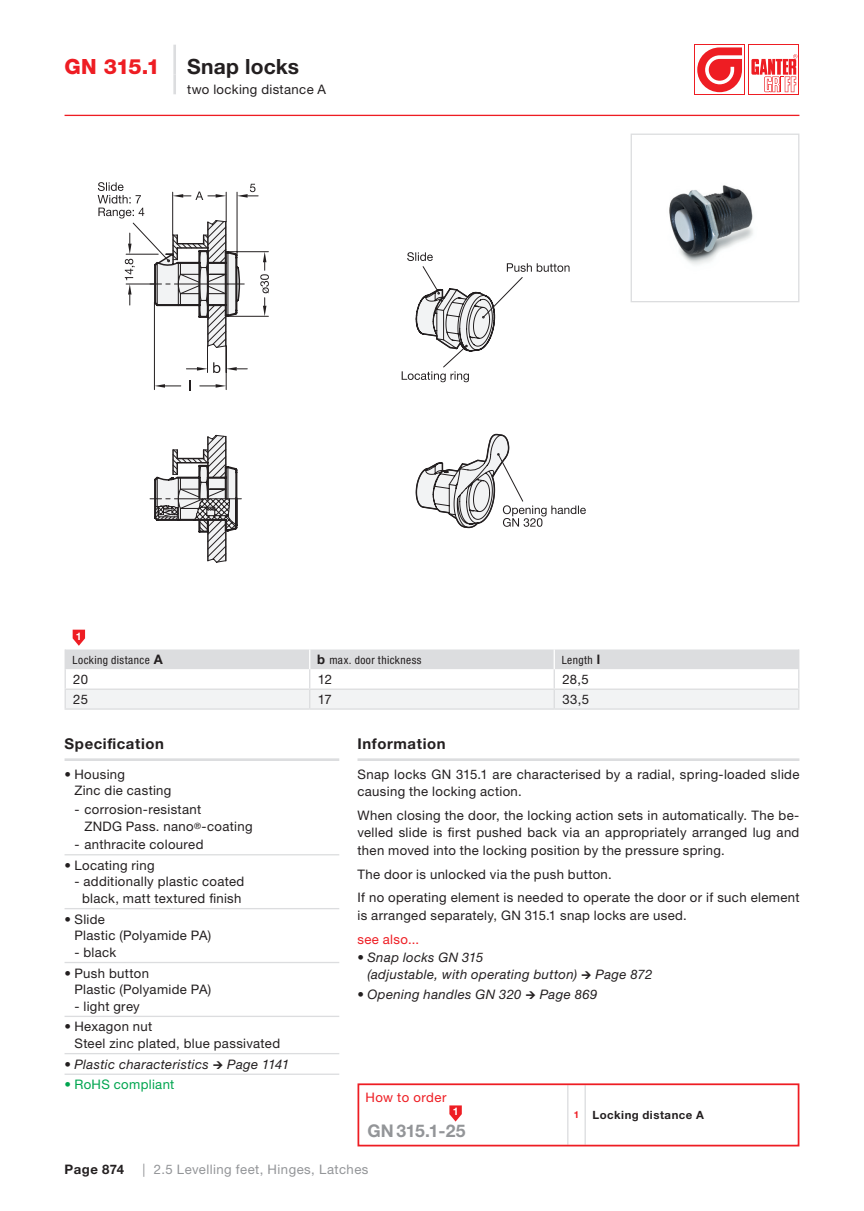
<style>
.page{position:relative;width:864px;height:1211px;background:#fff}
.page>*{position:absolute;margin:0;border:0;box-sizing:border-box;transform-origin:0 0}
.t1{font:700 21px "Helvetica Neue LTW1 G";letter-spacing:.01em;color:#231f20}
.t2{font:800 21px "Helvetica Neue LT Pro";color:#ee1d23}
.t3{font:700 17.5px "Helvetica Neue LTW1 G";color:#939598}
.t4{font:700 14.88px "Helvetica Neue LTW1 G";letter-spacing:.04em;color:#231f20}
.t5{font:13.12px/16.6px "Helvetica Neue LTW1 G";letter-spacing:.025em;color:#231f20}
.t6{font:italic 13.12px/16.6px "Helvetica Neue LTW1 G";letter-spacing:.03em;color:#231f20}
.t7{font:13.12px "Helvetica Neue LTW1 G";letter-spacing:.035em;color:#939598}
.t8{font:13.12px "Helvetica Neue LTW1 G";letter-spacing:.03em;color:#ee1d23}
.t9{font:13.12px "Helvetica Neue LTW1 G";letter-spacing:.025em;color:#00a54f}
.t10{font:700 13.12px "Helvetica Neue LTW1 G";letter-spacing:.035em;color:#231f20}
.t11{font:condensed 11.38px "Helvetica Neue LT Pro";letter-spacing:.035em;color:#231f20}
.t12{font:700 11.38px "Helvetica Neue LTW1 G";letter-spacing:.045em;color:#231f20}
.t13{font:700 10.5px "Helvetica Neue LTW1 G";color:#fff}
.s1{font-family:"Helvetica Neue LTW1 G";font-weight:700;font-stretch:normal;font-size:13.12px}
.s2{font-family:"Helvetica Neue LT Pro"}
.s3{font-size:9.62px;color:#ee1d23}
</style>
<div class="page">
<hr style="left:64px;top:115px;width:735px;height:1px;background:#ee1d23">
<svg style="left:694px;top:44px;width:50px;height:51px"></svg>
<div style="left:694px;top:45px;width:49px;height:49px;background:#fff"></div>
<svg style="left:697px;top:47px;width:44px;height:45px"></svg>
<div style="left:748px;top:44px;width:50px;height:51px;background:#ee1d23"></div>
<div style="left:749px;top:45px;width:49px;height:49px;background:#fff"></div>
<svg style="left:751px;top:54px;width:46px;height:38px"></svg>
<svg style="left:125px;top:244px;width:10px;height:50px"></svg>
<svg style="left:98px;top:182px;width:46px;height:36px"></svg>
<svg style="left:510px;top:476px;width:75px;height:51px"></svg>
<svg style="left:195px;top:191px;width:8px;height:9px"></svg>
<svg style="left:237px;top:184px;width:18px;height:14px"></svg>
<svg style="left:510px;top:263px;width:59px;height:9px"></svg>
<svg style="left:244px;top:251px;width:266px;height:278px"></svg>
<svg style="left:150px;top:219px;width:94px;height:344px"></svg>
<svg style="left:64px;top:629px;width:735px;height:80px"></svg>
<hr style="left:357px;top:758px;width:442px;height:3px;background:#dcdddf">
<hr style="left:173px;top:45px;width:3px;height:29px;background:#dcdddf">
<hr style="left:173px;top:74px;width:3px;height:20px;background:#dcdddf">
<hr style="left:567px;top:1085px;width:1px;height:59px;background:#dcdddf">
<hr style="left:584px;top:1085px;width:1px;height:59px;background:#dcdddf">
<div style="left:357px;top:1083px;width:442px;height:63px;border:2px solid #ee1d23"></div>
<svg style="left:449px;top:1105px;width:12px;height:16px"></svg>
<img style="left:669px;top:185px;width:84px;height:80px">
<div style="left:630px;top:134px;width:169px;height:168px;border:1px solid #dcdddf"></div>
<hr style="left:64px;top:854px;width:275px;height:1px;background:#dcdddf">
<hr style="left:64px;top:908px;width:275px;height:1px;background:#dcdddf">
<hr style="left:64px;top:961px;width:275px;height:2px;background:#dcdddf">
<hr style="left:64px;top:1015px;width:275px;height:2px;background:#dcdddf">
<hr style="left:64px;top:1052px;width:275px;height:2px;background:#dcdddf">
<hr style="left:64px;top:1073px;width:275px;height:1px;background:#dcdddf">
<hr style="left:64px;top:758px;width:275px;height:3px;background:#dcdddf">
<h1 class="t2" style="left:64px;top:54px;width:97px">GN 315.1</h1>
<h1 class="t1" style="left:187px;top:54px;width:114px">Snap locks</h1>
<p class="t5" style="left:187px;top:81px;width:140px">two locking distance A</p>
<p class="t13" style="left:76px;top:629px;width:7px">1</p>
<p class="t11" style="left:73px;top:653px;width:92px">Locking distance <span class="s1">A</span></p>
<p class="t11" style="left:317px;top:653px;width:106px"><span class="s1">b</span> max. door thickness</p>
<p class="t11" style="left:561px;top:653px;width:40px">Length <span class="s1">l</span></p>
<p class="t5" style="left:73px;top:671px;width:16px">20</p>
<p class="t5" style="left:318px;top:671px;width:16px">12</p>
<p class="t5" style="left:562px;top:671px;width:28px">28,5</p>
<p class="t5" style="left:73px;top:690px;width:16px">25</p>
<p class="t5" style="left:318px;top:690px;width:16px">17</p>
<p class="t5" style="left:562px;top:690px;width:28px">33,5</p>
<p class="t4" style="left:64px;top:735px;width:101px">Specification</p>
<p class="t5" style="left:74px;top:765px;width:98px;text-indent:-10px">• Housing<br>Zinc die casting</p>
<p class="t5" style="left:84px;top:800px;width:170px;text-indent:-10px"><span class="s2">-</span> corrosion-resistant<br>ZNDG Pass. nano<sup>®</sup>-coating</p>
<p class="t5" style="left:74px;top:836px;width:130px"><span class="s2">-</span> anthracite coloured</p>
<p class="t5" style="left:64px;top:856px;width:92px">• Locating ring</p>
<p class="t5" style="left:74px;top:873px;width:171px;text-align:center">- additionally plastic coated black, matt textured finish</p>
<p class="t5" style="left:74px;top:910px;width:138px;text-indent:-10px">• Slide<br>Plastic (Polyamide PA)</p>
<p class="t5" style="left:74px;top:943px;width:43px">- black</p>
<p class="t5" style="left:74px;top:964px;width:138px;text-indent:-10px">• Push button<br>Plastic (Polyamide PA)</p>
<p class="t5" style="left:74px;top:997px;width:67px">- light grey</p>
<p class="t5" style="left:74px;top:1018px;width:207px;text-indent:-10px">• Hexagon nut<br>Steel zinc plated, blue passivated</p>
<p class="t6" style="left:64px;top:1055px;width:226px">• Plastic characteristics → Page 1141</p>
<p class="t9" style="left:64px;top:1076px;width:111px">• RoHS compliant</p>
<p class="t4" style="left:357px;top:735px;width:89px">Information</p>
<p class="t5" style="left:357px;top:765px;width:443px;line-height:17.5px">Snap locks GN 315.1 are characterised by a radial, spring-loaded slide causing the locking action.</p>
<p class="t5" style="left:357px;top:806px;width:443px;line-height:17.5px;text-align:justify">When closing the door, the locking action sets in automatically. The be&shy;velled slide is first pushed back via an appropriately arranged lug and then moved into the locking position by the pressure spring.</p>
<p class="t5" style="left:357px;top:862px;width:443px;line-height:23.6px">The door is unlocked via the push button.<br>If no operating element is needed to operate the door or if such element</p>
<p class="t5" style="left:357px;top:906px;width:331px">is arranged separately, GN 315.1 snap locks are used.</p>
<p class="t8" style="left:357px;top:930px;width:63px">see also...</p>
<p class="t6" style="left:367px;top:949px;width:286px;text-indent:-10px">• Snap locks GN 315<br>(adjustable, with operating button) → Page 872</p>
<p class="t6" style="left:357px;top:986px;width:241px">• Opening handles GN 320 → Page 869</p>
<p class="t8" style="left:365px;top:1089px;width:83px">How to order</p>
<p class="t13" style="left:452px;top:1105px;width:7px">1</p>
<h2 class="t3" style="left:367px;top:1119px;width:100px">GN 315.1-25</h2>
<p class="t12" style="left:573px;top:1107px;width:131px"><span class="s3">1</span> Locking distance A</p>
<p class="t10" style="left:64px;top:1161px;width:61px">Page 874</p>
<p class="t7" style="left:142px;top:1161px;width:227px">| 2.5 Levelling feet, Hinges, Latches</p>
</div>
